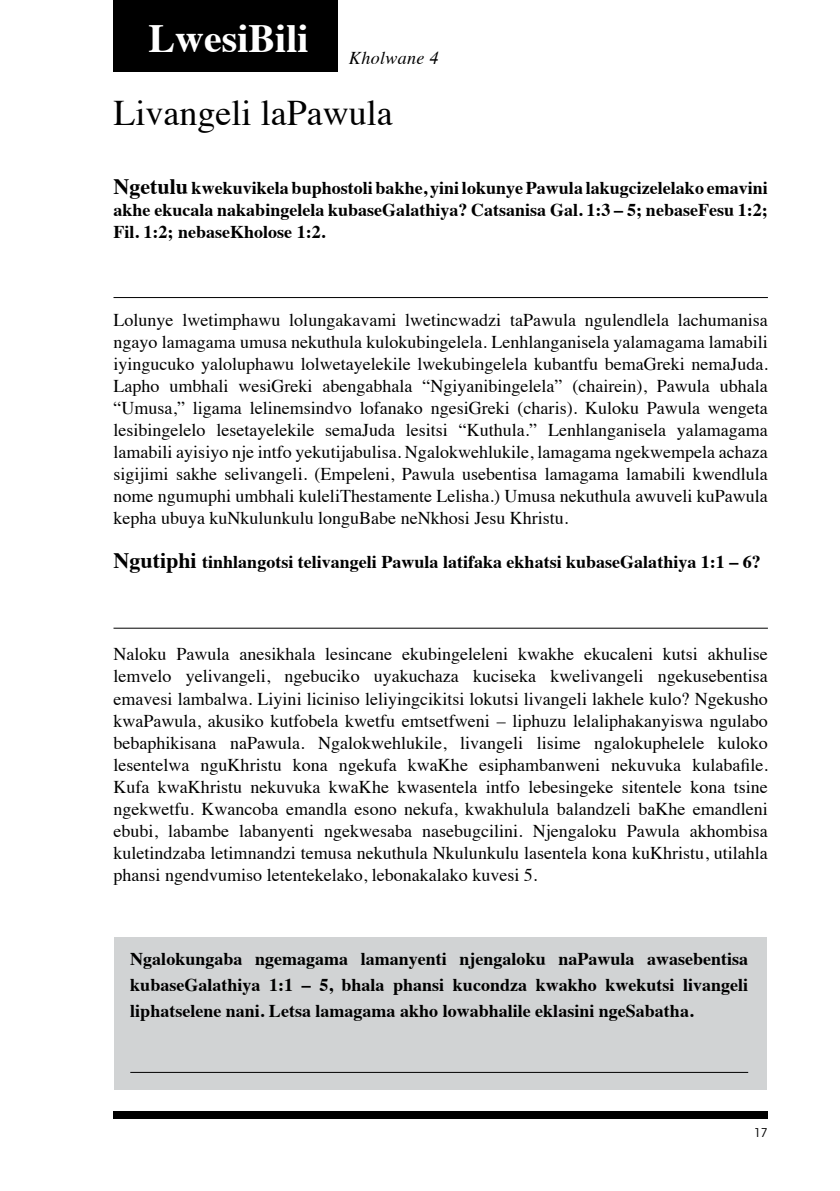
<style>
.page{position:relative;width:840px;height:1191px;background:#fff}
.page>*{position:absolute;margin:0;border:0;box-sizing:border-box;transform-origin:0 0}
.t1{font:700 40px "Times";color:#fff}
.t2{font:36px "Times";color:#000}
.t3{font:18px/22px "Times";color:#000;text-align:justify}
.t4{font:700 18px/22px "Times";color:#000;text-align:justify}
.t5{font:italic 18px "Times";letter-spacing:.02em;color:#000}
.t6{font:12px "ITC Avant Garde Std";color:#000}
.s1{font-size:22px}
</style>
<div class="page">
<div style="left:113px;top:1111px;width:654px;height:8px;background:#000"></div>
<div style="left:113px;top:0;width:225px;height:71px;background:#000"></div>
<hr style="left:113px;top:297px;width:654px;height:1px;background:#000">
<hr style="left:113px;top:627px;width:654px;height:1px;background:#000">
<div style="left:114px;top:937px;width:652px;height:153px;background:#d1d3d4"></div>
<hr style="left:130px;top:1072px;width:617px;height:1px;background:#000">
<h1 class="t1" style="left:148px;top:0;width:162px">LwesiBili</h1>
<p class="t5" style="left:349px;top:42px;width:91px">Kholwane 4</p>
<h2 class="t2" style="left:113px;top:80px;width:280px">Livangeli laPawula</h2>
<p class="t4" style="left:113px;top:175px;width:655px"><span class="s1">Ngetulu</span> kwekuvikela buphostoli bakhe, yini lokunye Pawula lakugcizelelako emavini akhe ekucala nakabingelela kubaseGalathiya? Catsanisa Gal. 1:3 – 5; nebaseFesu 1:2; Fil. 1:2; nebaseKholose 1:2.</p>
<p class="t3" style="left:113px;top:308px;width:655px">Lolunye lwetimphawu lolungakavami lwetincwadzi taPawula ngulendlela lachumanisa ngayo lamagama umusa nekuthula kulokubingelela. Lenhlanganisela yalamagama lamabili iyingucuko yaloluphawu lolwetayelekile lwekubingelela kubantfu bemaGreki nemaJuda.<br>Lapho umbhali wesiGreki abengabhala “Ngiyanibingelela” (chairein), Pawula ubhala “Umusa,” ligama lelinemsindvo lofanako ngesiGreki (charis). Kuloku Pawula wengeta lesibingelelo lesetayelekile semaJuda lesitsi “Kuthula.” Lenhlanganisela yalamagama lamabili ayisiyo nje intfo yekutijabulisa. Ngalokwehlukile, lamagama ngekwempela achaza sigijimi sakhe selivangeli. (Empeleni, Pawula usebentisa lamagama lamabili kwendlula nome ngumuphi umbhali kuleliThestamente Lelisha.) Umusa nekuthula awuveli kuPawula kepha ubuya kuNkulunkulu longuBabe neNkhosi Jesu Khristu.</p>
<p class="t4" style="left:113px;top:549px;width:648px"><span class="s1">Ngutiphi</span> tinhlangotsi telivangeli Pawula latifaka ekhatsi kubaseGalathiya 1:1 – 6?</p>
<p class="t3" style="left:113px;top:642px;width:655px">Naloku Pawula anesikhala lesincane ekubingeleleni kwakhe ekucaleni kutsi akhulise lemvelo yelivangeli, ngebuciko uyakuchaza kuciseka kwelivangeli ngekusebentisa emavesi lambalwa. Liyini liciniso leliyingcikitsi lokutsi livangeli lakhele kulo? Ngekusho kwaPawula, akusiko kutfobela kwetfu emtsetfweni – liphuzu lelaliphakanyiswa ngulabo bebaphikisana naPawula. Ngalokwehlukile, livangeli lisime ngalokuphelele kuloko lesentelwa nguKhristu kona ngekufa kwaKhe esiphambanweni nekuvuka kulabafile.<br>Kufa kwaKhristu nekuvuka kwaKhe kwasentela intfo lebesingeke sitentele kona tsine ngekwetfu. Kwancoba emandla esono nekufa, kwakhulula balandzeli baKhe emandleni ebubi, labambe labanyenti ngekwesaba nasebugcilini. Njengaloku Pawula akhombisa kuletindzaba letimnandzi temusa nekuthula Nkulunkulu lasentela kona kuKhristu, utilahla phansi ngendvumiso letentekelako, lebonakalako kuvesi 5.</p>
<p class="t4" style="left:130px;top:944px;width:619px;line-height:26px">Ngalokungaba ngemagama lamanyenti njengaloku naPawula awasebentisa kubaseGalathiya 1:1 – 5, bhala phansi kucondza kwakho kwekutsi livangeli liphatselene nani. Letsa lamagama akho lowabhalile eklasini ngeSabatha.</p>
<p class="t6" style="left:753px;top:1125px;width:15px">17</p>
</div>
